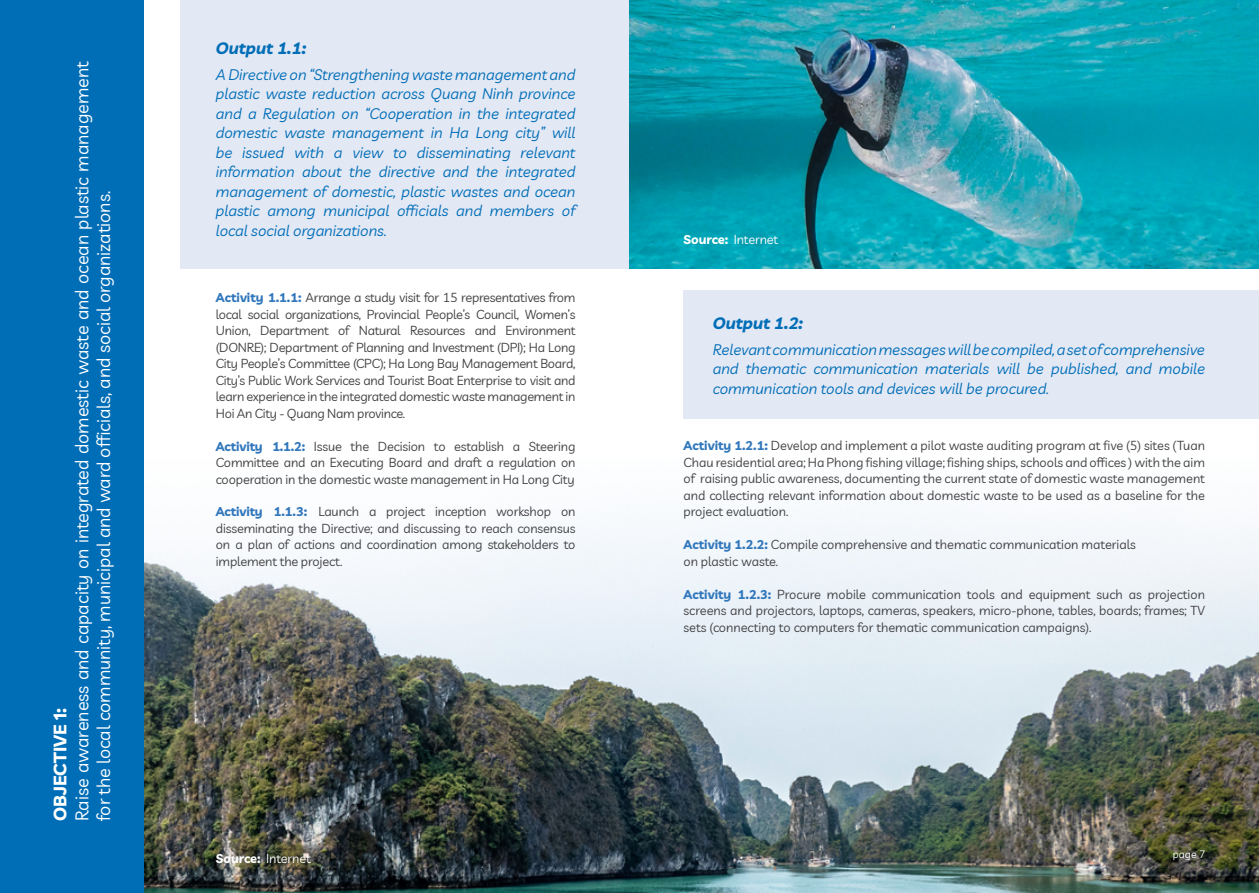
<style>
.page{position:relative;width:1259px;height:893px;background:#fff}
.page>*{position:absolute;margin:0;border:0;box-sizing:border-box;transform-origin:0 0}
.t1{font:18px/21.8px "Livvic";color:#fff}
.t2{font:700 18px "Livvic";color:#fff}
.t3{font:italic 700 16.5px "Livvic";color:#006eb7}
.t4{font:italic 15px/19.5px "Livvic";color:#006eb7;text-align:justify}
.t5{font:12.75px/16.5px "Livvic";letter-spacing:-.01em;color:#414042;text-align:justify}
.t6{font:12.75px "Livvic";letter-spacing:-.01em;color:#fff}
.t7{font:10.5px "Livvic";color:#fff}
.s1{font-weight:700;color:#3177bc}
.s2{font-weight:700}
</style>
<div class="page">
<img style="left:144px;top:259px;width:1115px;height:634px">
<div style="left:181px;top:0;width:494px;height:269px;background:#e3e8f5"></div>
<div style="left:683px;top:290px;width:576px;height:129px;background:#e3e8f5"></div>
<img style="left:630px;top:0;width:629px;height:269px">
<div style="left:0;top:0;width:144px;height:893px;background:#006eb7"></div>
<h1 class="t2" style="left:46px;top:821px;width:114px;rotate:-90deg">OBJECTIVE 1:</h1>
<h1 class="t1" style="left:70px;top:821px;width:761px;rotate:-90deg">Raise awareness and capacity on integrated domestic waste and ocean plastic management for the local community, municipal and ward officials, and social organizations.</h1>
<p class="t3" style="left:216px;top:35px;width:92px">Output 1.1:</p>
<p class="t4" style="left:216px;top:64px;width:361px">A Directive on “Strengthening waste management and plastic waste reduction across Quang Ninh province and a Regulation on “Cooperation in the integrated domestic waste management in Ha Long city” will be issued with a view to disseminating relevant information about the directive and the integrated management of domestic, plastic wastes and ocean plastic among municipal officials and members of local social organizations.</p>
<p class="t5" style="left:216px;top:289px;width:361px"><span class="s1">Activity 1.1.1:</span> Arrange a study visit for 15 representatives from local social organizations, Provincial People’s Council, Women’s Union, Department of Natural Resources and Environment (DONRE); Department of Planning and Investment (DPI); Ha Long City People’s Committee (CPC); Ha Long Bay Management Board, City’s Public Work Services and Tourist Boat Enterprise to visit and learn experience in the integrated domestic waste management in Hoi An City - Quang Nam province.</p>
<p class="t5" style="left:216px;top:437px;width:361px"><span class="s1">Activity 1.1.2:</span> Issue the Decision to establish a Steering Committee and an Executing Board and draft a regulation on cooperation in the domestic waste management in Ha Long City</p>
<p class="t5" style="left:216px;top:502px;width:361px"><span class="s1">Activity 1.1.3:</span> Launch a project inception workshop on disseminating the Directive; and discussing to reach consensus on a plan of actions and coordination among stakeholders to implement the project.</p>
<p class="t6" style="left:216px;top:848px;width:96px"><span class="s2">Source:</span> Internet</p>
<p class="t6" style="left:683px;top:230px;width:96px"><span class="s2">Source:</span> Internet</p>
<p class="t3" style="left:713px;top:311px;width:92px">Output 1.2:</p>
<p class="t4" style="left:713px;top:339px;width:494px">Relevant communication messages will be compiled, a set of comprehensive and thematic communication materials will be published, and mobile communication tools and devices will be procured.</p>
<p class="t5" style="left:683px;top:436px;width:523px"><span class="s1">Activity 1.2.1:</span> Develop and implement a pilot waste auditing program at five (5) sites (Tuan Chau residential area; Ha Phong fishing village; fishing ships, schools and offices ) with the aim of raising public awareness, documenting the current state of domestic waste management and collecting relevant information about domestic waste to be used as a baseline for the project evaluation.</p>
<p class="t5" style="left:683px;top:535px;width:454px"><span class="s1">Activity 1.2.2:</span> Compile comprehensive and thematic communication materials on plastic waste.</p>
<p class="t5" style="left:683px;top:585px;width:523px"><span class="s1">Activity 1.2.3:</span> Procure mobile communication tools and equipment such as projection screens and projectors, laptops, cameras, speakers, micro-phone, tables, boards; frames; TV sets (connecting to computers for thematic communication campaigns).</p>
<p class="t7" style="left:1172px;top:846px;width:34px">page 7</p>
</div>
